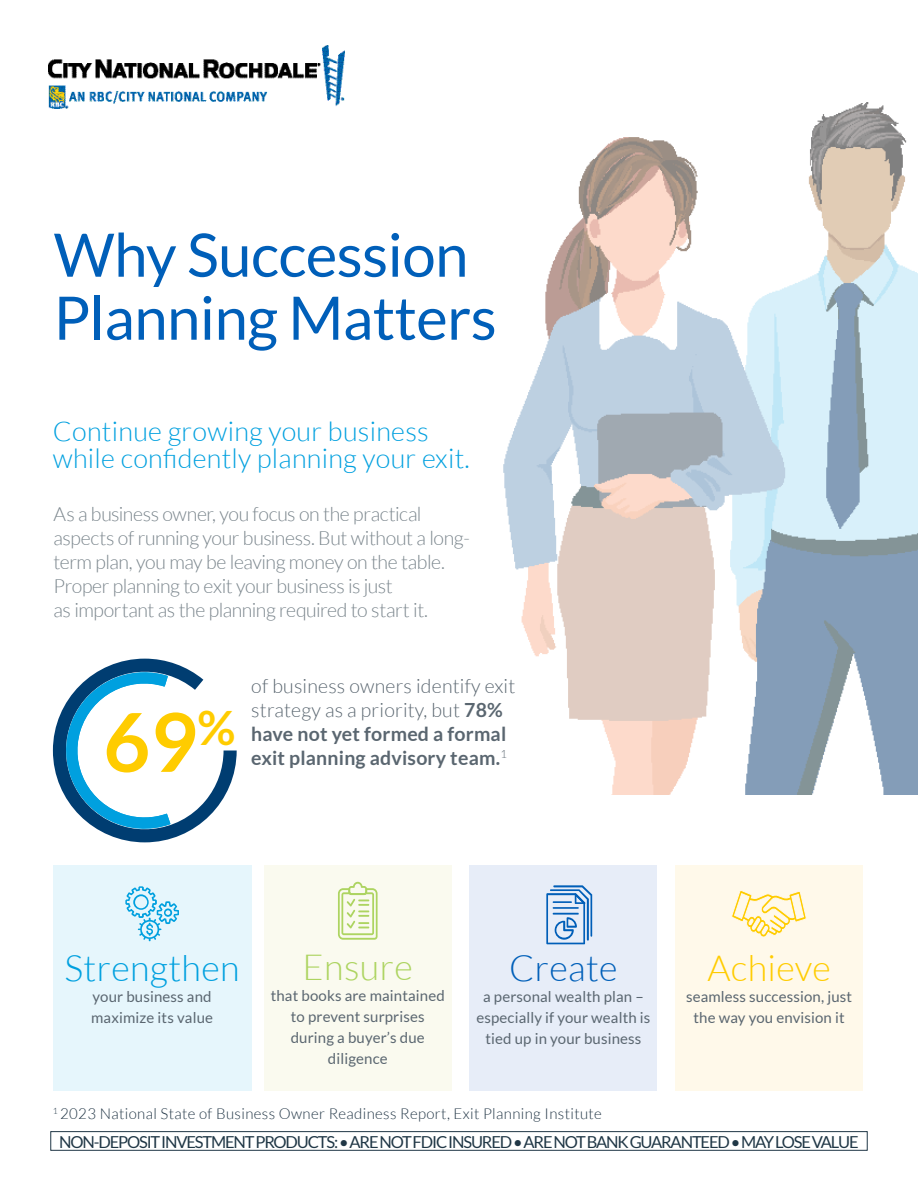
<style>
.page{position:relative;width:918px;height:1188px;background:#fff}
.page>*{position:absolute;margin:0;border:0;box-sizing:border-box;transform-origin:0 0}
.t1{font:700 81.3px "Lato";color:#fc0}
.t2{font:60px/63px "Lato";letter-spacing:-.01em;color:#005fb9}
.Body_Copy_10_Grey{font:300 36px "Lato";letter-spacing:.01em;color:#00a0df}
.Body_Copy_10_Grey-2{font:300 36px "Lato";letter-spacing:.01em;color:#fc0}
.Body_Copy_10_Grey-3{font:300 36px "Lato";letter-spacing:.01em;color:#add461}
.Body_Copy_10_Grey-4{font:300 36px "Lato";letter-spacing:.01em;color:#005fb9}
.SubHead{font:300 27px/27px "Lato";letter-spacing:.01em;color:#00a0df}
.Intro_299{font:300 19.5px/24px "Lato";letter-spacing:-.02em;color:#7a858c}
.Body_Copy_10_Grey-5{font:300 19.5px/24px "Lato";letter-spacing:.01em;color:#5a6670}
.t3{font:16.5px "Lato";letter-spacing:-.07em;color:#203746}
.Body_Copy_10_Grey-6{font:15px/21px "Lato";letter-spacing:.01em;color:#5a6670;text-align:center}
.Disclosure{font:300 15px "Lato";letter-spacing:.025em;color:#223646}
.Body_Copy_10_Grey-7{font:300 11.4px "Lato";color:#5a6670}
.s1{font-weight:700}
</style>
<div class="page">
<img style="left:49px;top:45px;width:296px;height:64px">
<div style="left:51px;top:1131px;width:816px;height:19px;border:1px solid #203746"></div>
<img style="left:503px;top:103px;width:415px;height:692px">
<div style="left:53px;top:865px;width:198px;height:226px;background:#e6f6fc"></div>
<div style="left:675px;top:865px;width:188px;height:226px;background:#fff9ea"></div>
<div style="left:264px;top:865px;width:188px;height:226px;background:#fafaef"></div>
<svg style="left:338px;top:882px;width:40px;height:58px"></svg>
<div style="left:470px;top:865px;width:187px;height:226px;background:#e7edf8"></div>
<svg style="left:53px;top:659px;width:184px;height:183px"></svg>
<svg style="left:731px;top:891px;width:76px;height:46px"></svg>
<svg style="left:546px;top:885px;width:46px;height:59px"></svg>
<svg style="left:125px;top:886px;width:54px;height:55px"></svg>
<h1 class="t2" style="left:54px;top:223px;width:445px">Why Succession<br>Planning Matters</h1>
<p class="SubHead" style="left:53px;top:418px;width:418px">Continue growing your business while confidently planning your exit.</p>
<p class="Intro_299" style="left:54px;top:502px;width:418px">As a business owner, you focus on the practical aspects of running your business. But without a long&shy;term plan, you may be leaving money on the table.<br>Proper planning to exit your business is just<br>as important as the planning required to start it.</p>
<h2 class="t1" style="left:103px;top:696px;width:134px">69<sup>%</sup></h2>
<p class="Body_Copy_10_Grey-5" style="left:251px;top:674px;width:266px">of business owners identify exit strategy as a priority, but <span class="s1">78% have not yet formed a formal exit planning advisory team.</span></p>
<p class="Body_Copy_10_Grey-7" style="left:500px;top:748px;width:8px">1</p>
<p class="Body_Copy_10_Grey" style="left:64px;top:948px;width:177px">Strengthen</p>
<p class="Body_Copy_10_Grey-6" style="left:91px;top:986px;width:123px;text-align:left">your business and maximize its value</p>
<p class="Body_Copy_10_Grey-3" style="left:303px;top:948px;width:112px">Ensure</p>
<p class="Body_Copy_10_Grey-6" style="left:271px;top:985px;width:176px">that books are maintained to prevent surprises during a buyer’s due diligence</p>
<p class="Body_Copy_10_Grey-4" style="left:509px;top:948px;width:110px">Create</p>
<p class="Body_Copy_10_Grey-6" style="left:476px;top:986px;width:176px">a personal wealth plan – especially if your wealth is tied up in your business</p>
<p class="Disclosure" style="left:53px;top:1106px;width:551px"><sup>1</sup> 2023 National State of Business Owner Readiness Report, Exit Planning Institute</p>
<p class="Body_Copy_10_Grey-2" style="left:707px;top:949px;width:125px">Achieve</p>
<p class="Body_Copy_10_Grey-6" style="left:686px;top:986px;width:168px">seamless succession, just the way you envision it</p>
<p class="t3" style="left:59px;top:1132px;width:801px">NON-DEPOSIT INVESTMENT PRODUCTS: • ARE NOT FDIC INSURED • ARE NOT BANK GUARANTEED • MAY LOSE VALUE</p>
</div>
